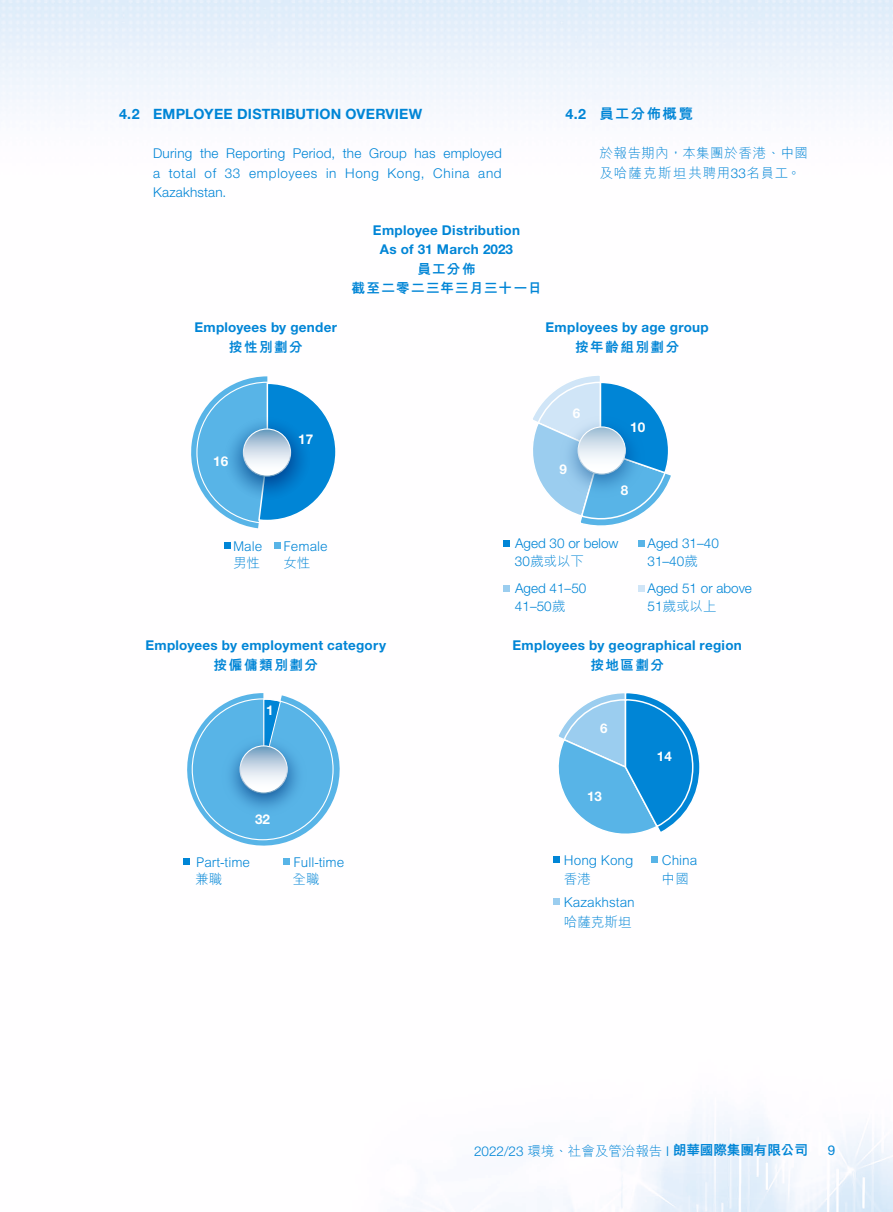
<style>
.page{position:relative;width:893px;height:1212px;background:#fff}
.page>*{position:absolute;margin:0;border:0;box-sizing:border-box;transform-origin:0 0}
.t1{font:700 14.25px "Helvetica Neue LT Std";letter-spacing:.015em;color:#0085d6}
.t2{font:800 14.25px "M Hei HK";letter-spacing:.12em;color:#0085d6}
.t3{font:300 13.65px/19.6px "M Hei HK";color:#0085d6}
.t4{font:300 13.5px/19.5px "Helvetica Neue LT Std";letter-spacing:.005em;color:#0085d6;text-align:justify}
.t5{font:700 13.5px/19.5px "Helvetica Neue LT Std";letter-spacing:.02em;color:#0085d6;text-align:center}
.t6{font:300 13.5px "M Hei HK";color:#0085d6}
.t7{font:300 13.5px/19.5px "M Hei HK";letter-spacing:.05em;color:#0085d6}
.t8{font:800 13.5px "M Hei HK";letter-spacing:.115em;color:#0085d6}
.t9{font:800 13.5px/19.5px "M Hei HK";letter-spacing:.095em;color:#0085d6;text-align:center}
.t10{font:700 13.5px "Helvetica Neue LT Std";color:#fff}
.t11{font:13.5px "Helvetica Neue LT Std";color:#0085d6}
.t12{font:700 13.35px "Helvetica Neue LT Std";color:#fff}
.s1{font-family:"Helvetica Neue LT Std";font-weight:700}
.s2{font-family:"Helvetica Neue LT Std"}
.s3{font-family:"M Hei HK"}
.s4{font-weight:800}
</style>
<div class="page">
<img style="left:0;top:0;width:893px;height:1212px">
<div style="left:224px;top:543px;width:7px;height:6px;background:#0085d6"></div>
<svg style="left:274px;top:543px;width:6px;height:6px"></svg>
<svg style="left:187px;top:376px;width:150px;height:152px"></svg>
<div style="left:502px;top:538px;width:10px;height:10px;border:2px solid #fff"></div>
<svg style="left:504px;top:540px;width:6px;height:6px"></svg>
<svg style="left:638px;top:540px;width:6px;height:6px"></svg>
<svg style="left:638px;top:585px;width:6px;height:6px"></svg>
<svg style="left:504px;top:585px;width:6px;height:6px"></svg>
<svg style="left:525px;top:374px;width:149px;height:160px"></svg>
<div style="left:184px;top:858px;width:6px;height:7px;background:#0085d6"></div>
<div style="left:283px;top:858px;width:6px;height:7px;background:#58b4e7"></div>
<svg style="left:179px;top:693px;width:169px;height:160px"></svg>
<svg style="left:554px;top:692px;width:147px;height:152px"></svg>
<div style="left:554px;top:856px;width:6px;height:7px;background:#0085d6"></div>
<div style="left:652px;top:856px;width:6px;height:7px;background:#58b4e7"></div>
<div style="left:554px;top:898px;width:6px;height:7px;background:#9bcdef"></div>
<p class="t1" style="left:119px;top:105px;width:305px">4.2 EMPLOYEE DISTRIBUTION OVERVIEW</p>
<p class="t4" style="left:153px;top:143px;width:350px">During the Reporting Period, the Group has employed a total of 33 employees in Hong Kong, China and Kazakhstan.</p>
<p class="t5" style="left:373px;top:220px;width:149px">Employee Distribution<br>As of 31 March 2023</p>
<p class="t9" style="left:351px;top:259px;width:192px">員工分佈<br>截至二零二三年三月三十一日</p>
<p class="t2" style="left:566px;top:107px;width:129px"><span class="s1">4.2</span> 員工分佈概覽</p>
<p class="t7" style="left:600px;top:143px;width:210px">於報告期內，本集團於香港、中國及哈薩克斯坦共聘用<span class="s2">33</span>名員工。</p>
<p class="t5" style="left:195px;top:318px;width:144px">Employees by gender</p>
<p class="t5" style="left:546px;top:318px;width:165px">Employees by age group</p>
<p class="t8" style="left:229px;top:340px;width:76px">按性別劃分</p>
<p class="t8" style="left:575px;top:340px;width:105px">按年齡組別劃分</p>
<p class="t10" style="left:213px;top:453px;width:17px">16</p>
<p class="t10" style="left:298px;top:431px;width:17px">17</p>
<p class="t6" style="left:233px;top:539px;width:31px">Male</p>
<p class="t6" style="left:233px;top:556px;width:28px">男性</p>
<p class="t6" style="left:283px;top:539px;width:46px">Female</p>
<p class="t6" style="left:283px;top:556px;width:28px">女性</p>
<p class="t10" style="left:573px;top:405px;width:9px">6</p>
<p class="t10" style="left:559px;top:461px;width:9px">9</p>
<p class="t10" style="left:630px;top:418px;width:17px">10</p>
<p class="t10" style="left:621px;top:481px;width:9px">8</p>
<p class="t4" style="left:515px;top:533px;width:105px">Aged 30 or below</p>
<p class="t4" style="left:648px;top:533px;width:73px">Aged 31–40</p>
<p class="t4" style="left:515px;top:578px;width:73px">Aged 41–50</p>
<p class="t4" style="left:648px;top:578px;width:106px">Aged 51 or above</p>
<p class="t6" style="left:515px;top:554px;width:71px"><span class="s2">30</span>歲或以下</p>
<p class="t4" style="left:647px;top:551px;width:52px">31–40<span class="s3">歲</span></p>
<p class="t4" style="left:515px;top:596px;width:52px">41–50<span class="s3">歲</span></p>
<p class="t6" style="left:647px;top:599px;width:71px"><span class="s2">51</span>歲或以上</p>
<p class="t5" style="left:145px;top:635px;width:242px">Employees by employment category</p>
<p class="t5" style="left:513px;top:635px;width:231px">Employees by geographical region</p>
<p class="t8" style="left:213px;top:658px;width:106px">按僱傭類別劃分</p>
<p class="t8" style="left:590px;top:658px;width:75px">按地區劃分</p>
<p class="t10" style="left:266px;top:702px;width:9px">1</p>
<p class="t10" style="left:255px;top:811px;width:17px">32</p>
<p class="t6" style="left:196px;top:855px;width:55px">Part-time</p>
<p class="t6" style="left:293px;top:855px;width:53px">Full-time</p>
<p class="t6" style="left:195px;top:872px;width:29px">兼職</p>
<p class="t6" style="left:292px;top:872px;width:28px">全職</p>
<p class="t12" style="left:600px;top:720px;width:9px">6</p>
<p class="t12" style="left:587px;top:788px;width:16px">13</p>
<p class="t12" style="left:657px;top:748px;width:16px">14</p>
<p class="t3" style="left:564px;top:850px;width:71px">Hong Kong</p>
<p class="t3" style="left:662px;top:850px;width:37px">China</p>
<p class="t3" style="left:564px;top:869px;width:29px">香港</p>
<p class="t3" style="left:662px;top:869px;width:29px">中國</p>
<p class="t3" style="left:564px;top:892px;width:72px">Kazakhstan哈薩克斯坦</p>
<p class="t6" style="left:474px;top:1144px;width:335px"><span class="s2">2022/23</span> 環境、社會及管治報告 <span class="s2">I</span> <span class="s4">朗華國際集團有限公司</span></p>
<p class="t11" style="left:828px;top:1142px;width:9px">9</p>
</div>
